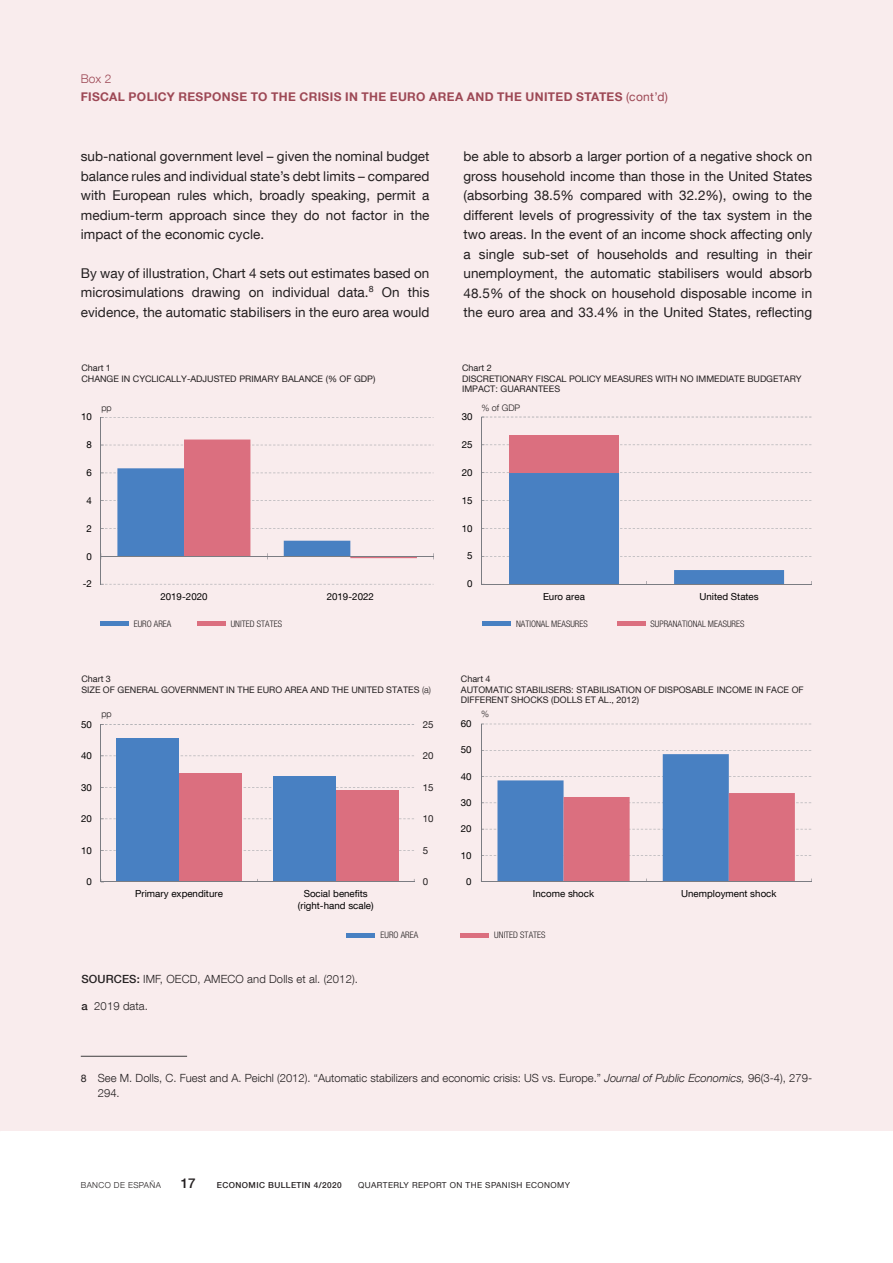
<style>
.page{position:relative;width:893px;height:1263px;background:#fff}
.page>*{position:absolute;margin:0;border:0;box-sizing:border-box;transform-origin:0 0}
.Texto_recuadro{font:13.5px/19.5px "Bd E Neue Helvetica";letter-spacing:.005em;color:#231f20;text-align:justify}
.t1{font:500 13.5px "Bd E Neue Helvetica";color:#231f20}
.Título_recuadro{font:700 12px "Bd E Neue Helvetica";letter-spacing:.03em;color:#9d4855}
.Numero_recuadro{font:300 12px "Bd E Neue Helvetica";color:#9d4855}
.Citas_recuadro{font:300 11.25px/15px "Bd E Neue Helvetica";color:#231f20}
.t2{font:9.75px/11.7px "Bd E Neue Helvetica";color:#010000;text-align:center}
.t3{font:9.75px "Bd E Neue Helvetica";color:#231f20}
.t4{font:9px/10.5px "Bd E Neue Helvetica";color:#231f20}
.t5{font:300 condensed 9px "Bd E Neue Helvetica";color:#231f20}
.t6{font:300 9px "Bd E Neue Helvetica";letter-spacing:.005em;color:#231f20}
.t7{font:8.25px "Bd E Neue Helvetica";letter-spacing:.05em;color:#231f20}
.t8{font:500 8.25px "Bd E Neue Helvetica";letter-spacing:.05em;color:#231f20}
.t9{font:300 8.25px "Bd E Neue Helvetica";letter-spacing:.05em;color:#231f20}
.s1{font-weight:400}
.s2{font-weight:300}
.s3{font-weight:500}
.s4{font-weight:400;font-size:10.5px}
.s5{font-style:italic}
</style>
<div class="page">
<div style="left:0;top:0;width:893px;height:1131px;background:#f9eced"></div>
<svg style="left:101px;top:417px;width:332px;height:167px"></svg>
<hr style="left:100px;top:417px;width:1px;height:167px;background:#7b7c82">
<hr style="left:101px;top:556px;width:332px;height:1px;background:#7b7c82">
<svg style="left:101px;top:553px;width:3px;height:6px"></svg>
<svg style="left:117px;top:439px;width:300px;height:120px"></svg>
<hr style="left:100px;top:622px;width:29px;height:4px;background:#4880c2">
<hr style="left:197px;top:622px;width:29px;height:4px;background:#db6f7f">
<svg style="left:482px;top:417px;width:329px;height:112px"></svg>
<div style="left:509px;top:436px;width:110px;height:37px;background:#db6f7f"></div>
<hr style="left:481px;top:417px;width:1px;height:167px;background:#7b7c82">
<hr style="left:481px;top:584px;width:331px;height:1px;background:#7b7c82">
<svg style="left:509px;top:473px;width:275px;height:111px"></svg>
<hr style="left:482px;top:622px;width:29px;height:4px;background:#4880c2">
<hr style="left:617px;top:622px;width:28px;height:4px;background:#db6f7f">
<svg style="left:481px;top:724px;width:331px;height:158px"></svg>
<div style="left:116px;top:739px;width:63px;height:143px;background:#4880c2"></div>
<div style="left:179px;top:773px;width:63px;height:109px;background:#db6f7f"></div>
<div style="left:273px;top:777px;width:63px;height:105px;background:#4880c2"></div>
<div style="left:336px;top:790px;width:62px;height:92px;background:#db6f7f"></div>
<hr style="left:100px;top:724px;width:1px;height:158px;background:#7b7c82">
<svg style="left:101px;top:724px;width:313px;height:127px"></svg>
<hr style="left:101px;top:881px;width:313px;height:1px;background:#7b7c82">
<div style="left:346px;top:933px;width:29px;height:5px;background:#4880c2"></div>
<div style="left:460px;top:933px;width:29px;height:5px;background:#db6f7f"></div>
<hr style="left:81px;top:1056px;width:106px;height:1px;background:#3e3e3f">
<p class="Numero_recuadro" style="left:81px;top:72px;width:32px">Box 2</p>
<p class="Título_recuadro" style="left:81px;top:90px;width:589px">FISCAL POLICY RESPONSE TO THE CRISIS IN THE EURO AREA AND THE UNITED STATES <span class="s1">(cont’d)</span></p>
<p class="Texto_recuadro" style="left:81px;top:146px;width:350px">sub-national government level – given the nominal budget balance rules and individual state’s debt limits – compared with European rules which, broadly speaking, permit a medium-term approach since they do not factor in the impact of the economic cycle.</p>
<p class="Texto_recuadro" style="left:81px;top:263px;width:350px">By way of illustration, Chart 4 sets out estimates based on microsimulations drawing on individual data.<sup>8</sup> On this evidence, the automatic stabilisers in the euro area would</p>
<p class="Texto_recuadro" style="left:463px;top:146px;width:350px">be able to absorb a larger portion of a negative shock on gross household income than those in the United States (absorbing 38.5% compared with 32.2%), owing to the different levels of progressivity of the tax system in the two areas. In the event of an income shock affecting only a single sub-set of households and resulting in their unemployment, the automatic stabilisers would absorb 48.5% of the shock on household disposable income in the euro area and 33.4% in the United States, reflecting</p>
<p class="t4" style="left:81px;top:362px;width:296px">Chart 1<br>CHANGE IN CYCLICALLY-ADJUSTED PRIMARY BALANCE (% OF GDP)</p>
<p class="t6" style="left:101px;top:402px;width:12px">pp</p>
<p class="t2" style="left:81px;top:411px;width:12px">10</p>
<p class="t4" style="left:462px;top:362px;width:341px">Chart 2<br>DISCRETIONARY FISCAL POLICY MEASURES WITH NO IMMEDIATE BUDGETARY<br>IMPACT: GUARANTEES</p>
<p class="t6" style="left:481px;top:402px;width:40px">% of GDP</p>
<p class="t2" style="left:462px;top:411px;width:12px">30</p>
<p class="t2" style="left:87px;top:439px;width:7px">8</p>
<p class="t2" style="left:462px;top:439px;width:12px">25</p>
<p class="t2" style="left:87px;top:466px;width:7px">6</p>
<p class="t2" style="left:462px;top:466px;width:12px">20</p>
<p class="t2" style="left:87px;top:494px;width:7px">4</p>
<p class="t2" style="left:462px;top:494px;width:12px">15</p>
<p class="t2" style="left:87px;top:522px;width:7px">2</p>
<p class="t2" style="left:462px;top:522px;width:12px">10</p>
<p class="t2" style="left:87px;top:550px;width:7px">0</p>
<p class="t2" style="left:467px;top:550px;width:7px">5</p>
<p class="t2" style="left:83px;top:578px;width:11px">-2</p>
<p class="t2" style="left:467px;top:578px;width:7px">0</p>
<p class="t2" style="left:160px;top:590px;width:49px">2019-2020</p>
<p class="t2" style="left:327px;top:590px;width:49px">2019-2022</p>
<p class="t5" style="left:134px;top:618px;width:39px">EURO AREA</p>
<p class="t5" style="left:231px;top:618px;width:53px">UNITED STATES</p>
<p class="t2" style="left:543px;top:590px;width:43px">Euro area</p>
<p class="t2" style="left:699px;top:590px;width:61px">United States</p>
<p class="t5" style="left:516px;top:618px;width:73px">NATIONAL MEASURES</p>
<p class="t5" style="left:651px;top:618px;width:95px">SUPRANATIONAL MEASURES</p>
<p class="t4" style="left:81px;top:673px;width:351px">Chart 3<br>SIZE OF GENERAL GOVERNMENT IN THE EURO AREA AND THE UNITED STATES <span class="s2">(a)</span></p>
<p class="t6" style="left:101px;top:708px;width:12px">pp</p>
<p class="t2" style="left:81px;top:718px;width:12px">50</p>
<p class="t3" style="left:423px;top:718px;width:12px">25</p>
<p class="t4" style="left:461px;top:673px;width:344px">Chart 4<br>AUTOMATIC STABILISERS: STABILISATION OF DISPOSABLE INCOME IN FACE OF<br>DIFFERENT SHOCKS (DOLLS ET AL., 2012)</p>
<p class="t6" style="left:481px;top:708px;width:10px">%</p>
<p class="t2" style="left:461px;top:717px;width:12px">60</p>
<p class="t2" style="left:81px;top:750px;width:12px">40</p>
<p class="t3" style="left:423px;top:750px;width:12px">20</p>
<p class="t2" style="left:461px;top:744px;width:12px">50</p>
<p class="t2" style="left:461px;top:770px;width:12px">40</p>
<p class="t2" style="left:81px;top:781px;width:12px">30</p>
<p class="t3" style="left:423px;top:781px;width:12px">15</p>
<p class="t2" style="left:461px;top:796px;width:12px">30</p>
<p class="t2" style="left:81px;top:813px;width:12px">20</p>
<p class="t3" style="left:423px;top:813px;width:12px">10</p>
<p class="t2" style="left:461px;top:823px;width:12px">20</p>
<p class="t2" style="left:81px;top:844px;width:12px">10</p>
<p class="t3" style="left:423px;top:844px;width:7px">5</p>
<p class="t2" style="left:461px;top:849px;width:12px">10</p>
<p class="t2" style="left:87px;top:876px;width:7px">0</p>
<p class="t3" style="left:423px;top:876px;width:7px">0</p>
<p class="t2" style="left:466px;top:875px;width:7px">0</p>
<p class="t2" style="left:135px;top:888px;width:89px">Primary expenditure</p>
<p class="t2" style="left:298px;top:888px;width:77px">Social benefits (right-hand scale)</p>
<p class="t2" style="left:533px;top:888px;width:63px">Income shock</p>
<p class="t2" style="left:681px;top:888px;width:97px">Unemployment shock</p>
<p class="Citas_recuadro" style="left:82px;top:971px;width:278px"><span class="s3">SOURCES:</span> IMF, OECD, AMECO and Dolls et al. (2012).</p>
<p class="Citas_recuadro" style="left:82px;top:998px;width:68px"><span class="s3">a</span> 2019 data.</p>
<p class="t5" style="left:381px;top:930px;width:39px">EURO AREA</p>
<p class="t5" style="left:494px;top:930px;width:53px">UNITED STATES</p>
<p class="Citas_recuadro" style="left:98px;top:1070px;width:716px;text-indent:-17px"><span class="s4">8</span> See M. Dolls, C. Fuest and A. Peichl (2012). “Automatic stabilizers and economic crisis: US vs. Europe.” <span class="s5">Journal of Public Economics,</span> 96(3-4), 279-<br>294.</p>
<p class="t9" style="left:81px;top:1180px;width:82px">BANCO DE ESPAÑA</p>
<p class="t1" style="left:181px;top:1175px;width:16px">17</p>
<p class="t8" style="left:217px;top:1180px;width:126px">ECONOMIC BULLETIN 4/2020</p>
<p class="t7" style="left:358px;top:1180px;width:214px">QUARTERLY REPORT ON THE SPANISH ECONOMY</p>
</div>
